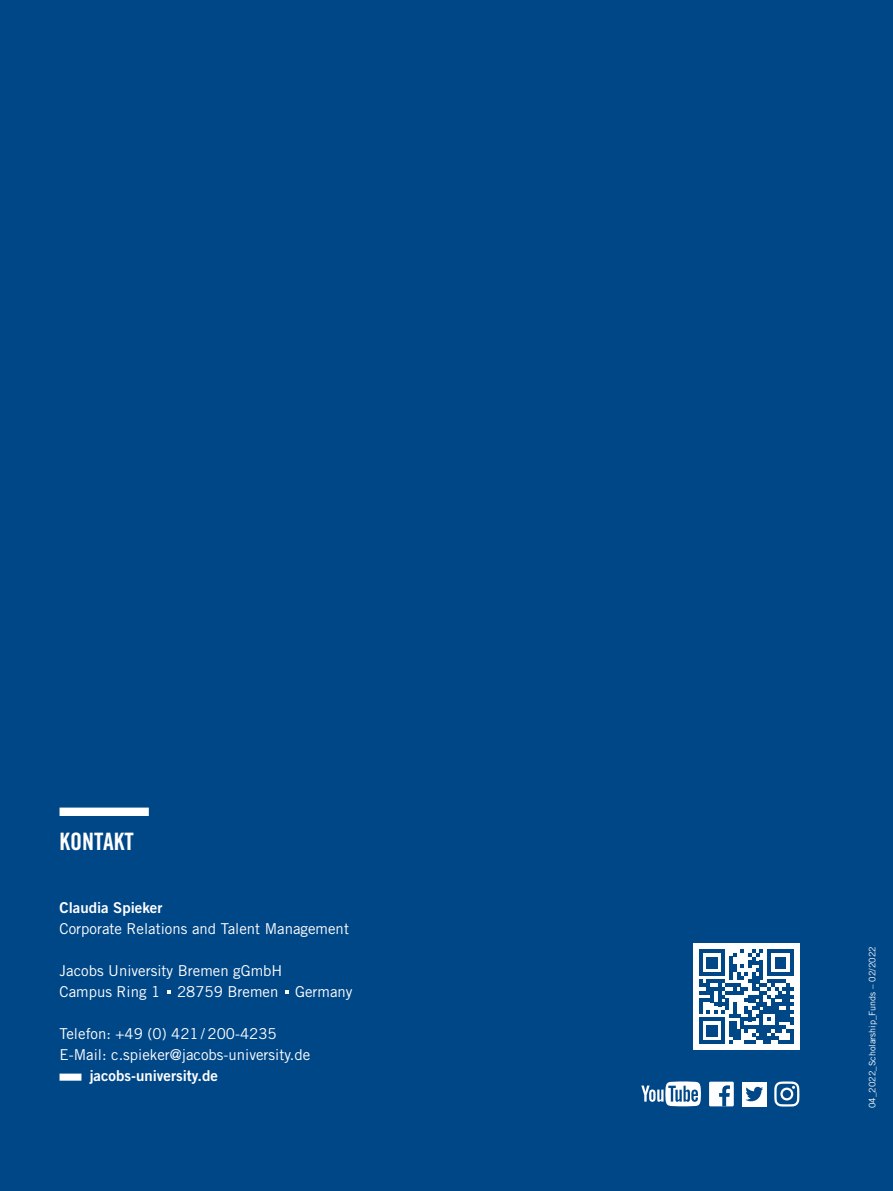
<style>
.page{position:relative;width:893px;height:1191px;background:#004788}
.page>*{position:absolute;margin:0;border:0;box-sizing:border-box;transform-origin:0 0}
.t1{font:24px "Trade Gothic LT Std Bd Cn 20";color:#fff}
.t2{font:15px/21px "Trade Gothic LT Std";color:#fff}
.t3{font:15px "Trade Gothic LT Std Bd 2";color:#fff}
.t4{font:9px "Trade Gothic LT Std";color:#fff}
</style>
<div class="page">
<div style="left:60px;top:807px;width:89px;height:9px;background:#fff"></div>
<div style="left:693px;top:943px;width:106px;height:107px;background:#fff"></div>
<svg style="left:699px;top:949px;width:94px;height:95px"></svg>
<div style="left:709px;top:1081px;width:25px;height:25px;background:#fff"></div>
<svg style="left:719px;top:1085px;width:11px;height:21px"></svg>
<div style="left:742px;top:1081px;width:25px;height:25px;background:#fff"></div>
<svg style="left:745px;top:1086px;width:18px;height:15px"></svg>
<svg style="left:641px;top:1081px;width:60px;height:25px"></svg>
<svg style="left:774px;top:1081px;width:25px;height:25px"></svg>
<svg style="left:167px;top:990px;width:4px;height:3px"></svg>
<svg style="left:285px;top:990px;width:4px;height:3px"></svg>
<div style="left:60px;top:1073px;width:21px;height:7px;background:#fff"></div>
<h1 class="t1" style="left:60px;top:826px;width:76px">KONTAKT</h1>
<p class="t3" style="left:60px;top:898px;width:104px">Claudia Spieker</p>
<p class="t2" style="left:60px;top:917px;width:291px">Corporate Relations and Talent Management</p>
<p class="t2" style="left:60px;top:959px;width:295px">Jacobs University Bremen gGmbH<br>Campus Ring 1 28759 Bremen Germany</p>
<p class="t2" style="left:60px;top:1022px;width:252px">Telefon: +49 (0) 421/ 200-4235<br>E-Mail: c.spieker@jacobs-university.de</p>
<p class="t3" style="left:89px;top:1066px;width:130px">jacobs-university.de</p>
<p class="t4" style="left:867px;top:1108px;width:163px;rotate:-90deg">04_2022_Scholarship_Funds – 02/2022</p>
</div>
